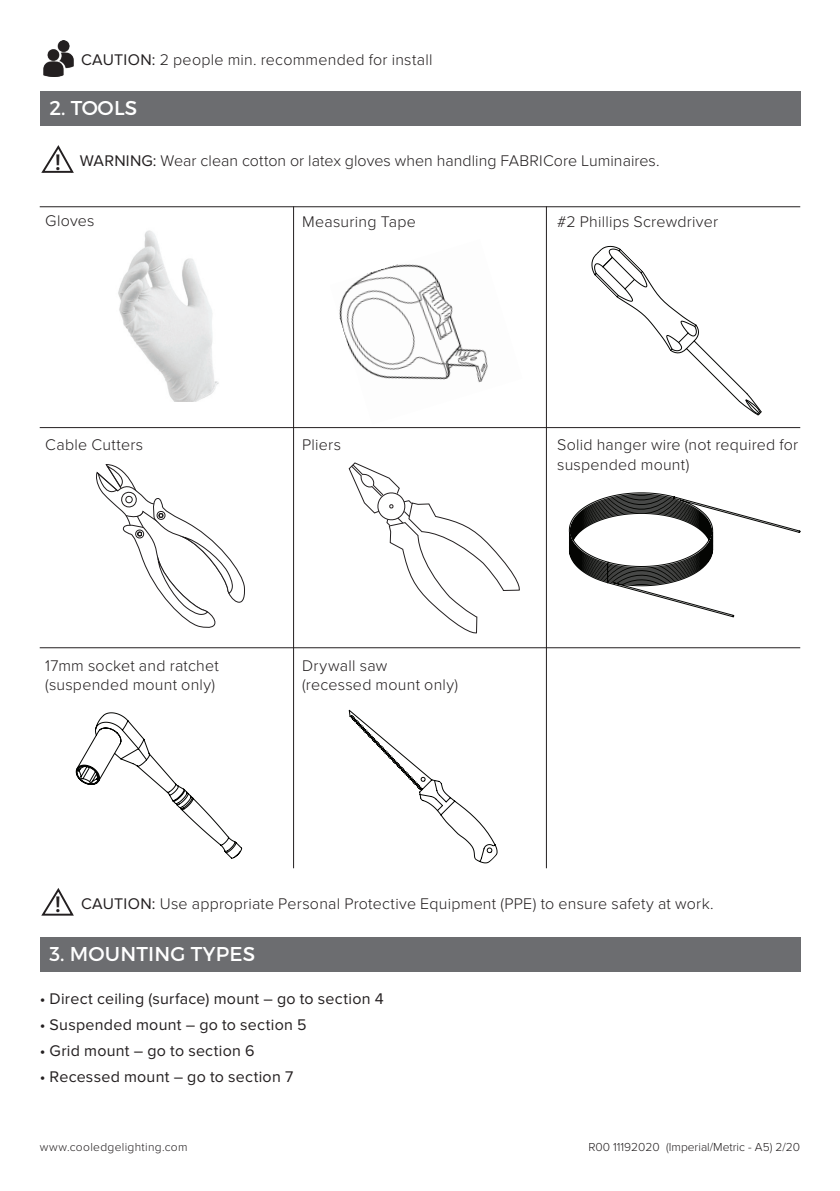
<style>
.page{position:relative;width:840px;height:1191px;background:#fff}
.page>*{position:absolute;margin:0;border:0;box-sizing:border-box;transform-origin:0 0}
.t1{font:600 23.2px "Proxima Nova";color:#231f20}
.t2{font:20px "Montserrat";letter-spacing:.01em;color:#fff}
.t3{font:300 16px/19.2px "Proxima Nova";letter-spacing:.015em;color:#231f20}
.t4{font:16px "Proxima Nova";letter-spacing:.015em;color:#231f20}
.t5{font:300 12px "Proxima Nova";letter-spacing:.015em;color:#231f20}
.s1{font-weight:400}
</style>
<div class="page">
<div style="left:40px;top:937px;width:759px;height:34px;background:#6c6d70"></div>
<div style="left:40px;top:91px;width:759px;height:34px;background:#6c6d70"></div>
<img style="left:118px;top:230px;width:101px;height:171px">
<hr style="left:40px;top:427px;width:759px;height:1px;background:#231f20">
<hr style="left:40px;top:647px;width:759px;height:1px;background:#231f20">
<svg style="left:96px;top:464px;width:149px;height:164px"></svg>
<hr style="left:40px;top:206px;width:759px;height:1px;background:#231f20">
<hr style="left:293px;top:206px;width:1px;height:662px;background:#231f20">
<hr style="left:545px;top:206px;width:1px;height:662px;background:#231f20">
<svg style="left:41px;top:145px;width:33px;height:28px"></svg>
<img style="left:43px;top:40px;width:31px;height:36px">
<svg style="left:41px;top:888px;width:33px;height:28px"></svg>
<svg style="left:76px;top:712px;width:166px;height:146px"></svg>
<svg style="left:348px;top:710px;width:149px;height:153px"></svg>
<svg style="left:591px;top:245px;width:170px;height:170px"></svg>
<svg style="left:569px;top:493px;width:230px;height:124px"></svg>
<svg style="left:348px;top:462px;width:172px;height:172px"></svg>
<img style="left:339px;top:264px;width:149px;height:119px">
<p class="t3" style="left:81px;top:50px;width:353px"><span class="s1">CAUTION:</span> 2 people min. recommended for install</p>
<p class="t2" style="left:49px;top:95px;width:89px">2. TOOLS</p>
<h1 class="t1" style="left:55px;top:148px;width:7px">!</h1>
<p class="t3" style="left:80px;top:151px;width:581px"><span class="s1">WARNING:</span> Wear clean cotton or latex gloves when handling FABRICore Luminaires.</p>
<p class="t3" style="left:45px;top:211px;width:51px">Gloves</p>
<p class="t3" style="left:302px;top:212px;width:115px">Measuring Tape</p>
<p class="t3" style="left:557px;top:212px;width:162px">#2 Phillips Screwdriver</p>
<p class="t3" style="left:45px;top:435px;width:99px">Cable Cutters</p>
<p class="t3" style="left:45px;top:656px;width:175px">17mm socket and ratchet (suspended mount only)</p>
<p class="t3" style="left:302px;top:435px;width:40px">Pliers</p>
<p class="t3" style="left:302px;top:656px;width:157px">Drywall saw (recessed mount only)</p>
<p class="t3" style="left:557px;top:434px;width:242px;line-height:20.2px">Solid hanger wire (not required for suspended mount)</p>
<h1 class="t1" style="left:55px;top:891px;width:7px">!</h1>
<p class="t3" style="left:81px;top:894px;width:634px"><span class="s1">CAUTION:</span> Use appropriate Personal Protective Equipment (PPE) to ensure safety at work.</p>
<p class="t2" style="left:49px;top:941px;width:207px">3. MOUNTING TYPES</p>
<p class="t4" style="left:40px;top:989px;width:345px">• Direct ceiling (surface) mount – go to section 4</p>
<p class="t4" style="left:40px;top:1015px;width:268px">• Suspended mount – go to section 5</p>
<p class="t4" style="left:40px;top:1041px;width:216px">• Grid mount – go to section 6</p>
<p class="t4" style="left:40px;top:1067px;width:255px">• Recessed mount – go to section 7</p>
<p class="t5" style="left:40px;top:1140px;width:149px">www.cooledgelighting.com</p>
<p class="t5" style="left:588px;top:1140px;width:213px">R00 11192020 (Imperial/Metric - A5) 2/20</p>
</div>
